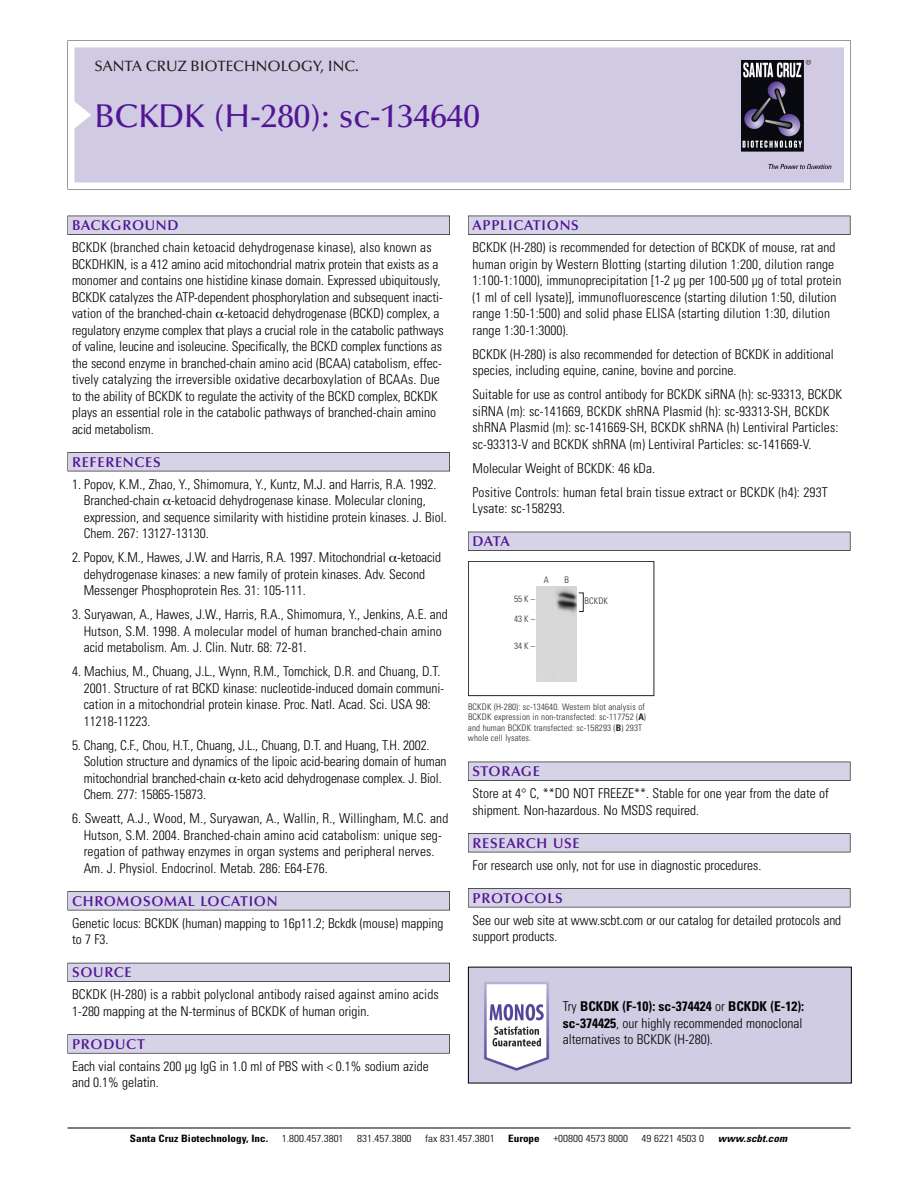
<style>
.page{position:relative;width:918px;height:1188px;background:#fff}
.page>*{position:absolute;margin:0;border:0;box-sizing:border-box;transform-origin:0 0}
.t1{font:500 33px "Optima";color:#511695}
.t2{font:500 15px "Optima";color:#231f20}
.t3{font:600 14.25px "Optima";letter-spacing:.05em;color:#511695}
.t4{font:300 condensed 13.5px/16.5px "Univers";color:#000}
.t5{font:300 condensed 10.2px "Univers";color:#000;scale:1.1 1}
.t6{font:700 condensed 10.2px "Univers";color:#000;scale:1.1 1}
.t7{font:italic 700 condensed 10.2px "Univers";letter-spacing:.005em;color:#000;scale:1.1 1}
.t8{font:9px/10.5px "Univers Condensed Light+FBDGDE";letter-spacing:.015em;color:#272627}
.s1{font-family:"Univers Condensed Bold+IBHQLA"}
.s2{font-weight:700}
</style>
<div class="page">
<svg style="left:68px;top:40px;width:783px;height:149px"></svg>
<div style="left:74px;top:47px;width:770px;height:135px;background:#d1cae3"></div>
<img style="left:741px;top:60px;width:90px;height:108px">
<div style="left:68px;top:216px;width:382px;height:19px;background:#525155"></div>
<div style="left:68px;top:216px;width:381px;height:18px;background:#d7d3e7"></div>
<div style="left:68px;top:452px;width:382px;height:19px;background:#525155"></div>
<div style="left:68px;top:453px;width:381px;height:18px;background:#d7d3e7"></div>
<div style="left:68px;top:891px;width:382px;height:19px;background:#545357"></div>
<div style="left:68px;top:892px;width:381px;height:18px;background:#d7d3e7"></div>
<div style="left:68px;top:963px;width:382px;height:19px;background:#54535a"></div>
<div style="left:68px;top:963px;width:381px;height:18px;background:#d7d3e7"></div>
<svg style="left:68px;top:1034px;width:382px;height:20px"></svg>
<div style="left:68px;top:1035px;width:381px;height:18px;background:#d7d3e7"></div>
<div style="left:468px;top:216px;width:382px;height:19px;background:#525155"></div>
<div style="left:468px;top:216px;width:382px;height:18px;background:#d7d3e7"></div>
<div style="left:468px;top:532px;width:382px;height:19px;background:#515055"></div>
<div style="left:468px;top:532px;width:382px;height:18px;background:#d7d3e7"></div>
<div style="left:468px;top:762px;width:382px;height:19px;background:#525155"></div>
<div style="left:468px;top:762px;width:382px;height:18px;background:#d7d3e7"></div>
<div style="left:468px;top:833px;width:382px;height:19px;background:#525155"></div>
<div style="left:468px;top:834px;width:382px;height:18px;background:#d7d3e7"></div>
<div style="left:468px;top:888px;width:382px;height:19px;background:#545357"></div>
<div style="left:468px;top:889px;width:382px;height:18px;background:#d7d3e7"></div>
<hr style="left:68px;top:1128px;width:782px;height:1px;background:#000">
<div style="left:468px;top:561px;width:186px;height:135px;border:1px solid #272627"></div>
<img style="left:536px;top:586px;width:41px;height:95px">
<img style="left:470px;top:969px;width:380px;height:112px">
<p class="t2" style="left:94px;top:61px;width:266px">SANTA CRUZ BIOTECHNOLOGY, INC.</p>
<h1 class="t1" style="left:94px;top:103px;width:387px">BCKDK (H-280): sc-134640</h1>
<p class="t3" style="left:72px;top:219px;width:108px">BACKGROUND</p>
<p class="t4" style="left:72px;top:240px;width:373px">BCKDK (branched chain ketoacid dehydrogenase kinase), also known as BCKDHKIN, is a 412 amino acid mitochondrial matrix protein that exists as a monomer and contains one histidine kinase domain. Expressed ubiquitously, BCKDK catalyzes the ATP-dependent phosphorylation and subsequent inacti&shy;vation of the branched-chain -ketoacid dehydrogenase (BCKD) complex, a regulatory enzyme complex that plays a crucial role in the catabolic pathways of valine, leucine and isoleucine. Specifically, the BCKD complex functions as the second enzyme in branched-chain amino acid (BCAA) catabolism, effec&shy;tively catalyzing the irreversible oxidative decarboxylation of BCAAs. Due to the ability of BCKDK to regulate the activity of the BCKD complex, BCKDK plays an essential role in the catabolic pathways of branched-chain amino acid metabolism.</p>
<p class="t3" style="left:72px;top:456px;width:90px">REFERENCES</p>
<p class="t4" style="left:84px;top:477px;width:365px;text-indent:-12px">1. Popov, K.M., Zhao, Y., Shimomura, Y., Kuntz, M.J. and Harris, R.A. 1992.<br>Branched-chain -ketoacid dehydrogenase kinase. Molecular cloning, expression, and sequence similarity with histidine protein kinases. J. Biol.<br>Chem. 267: 13127-13130.</p>
<p class="t4" style="left:84px;top:550px;width:359px;text-indent:-12px">2. Popov, K.M., Hawes, J.W. and Harris, R.A. 1997. Mitochondrial -ketoacid dehydrogenase kinases: a new family of protein kinases. Adv. Second<br>Messenger Phosphoprotein Res. 31: 105-111.</p>
<p class="t4" style="left:84px;top:607px;width:366px;text-indent:-12px">3. Suryawan, A., Hawes, J.W., Harris, R.A., Shimomura, Y., Jenkins, A.E. and<br>Hutson, S.M. 1998. A molecular model of human branched-chain amino acid metabolism. Am. J. Clin. Nutr. 68: 72-81.</p>
<p class="t4" style="left:84px;top:664px;width:362px;text-indent:-12px">4. Machius, M., Chuang, J.L., Wynn, R.M., Tomchick, D.R. and Chuang, D.T.<br>2001. Structure of rat BCKD kinase: nucleotide-induced domain communi&shy;cation in a mitochondrial protein kinase. Proc. Natl. Acad. Sci. USA 98:<br>11218-11223.</p>
<p class="t4" style="left:84px;top:738px;width:364px;text-indent:-12px">5. Chang, C.F., Chou, H.T., Chuang, J.L., Chuang, D.T. and Huang, T.H. 2002.<br>Solution structure and dynamics of the lipoic acid-bearing domain of human mitochondrial branched-chain -keto acid dehydrogenase complex. J. Biol.<br>Chem. 277: 15865-15873.</p>
<p class="t4" style="left:84px;top:811px;width:366px;text-indent:-12px">6. Sweatt, A.J., Wood, M., Suryawan, A., Wallin, R., Willingham, M.C. and Hutson, S.M. 2004. Branched-chain amino acid catabolism: unique seg&shy;regation of pathway enzymes in organ systems and peripheral nerves.<br>Am. J. Physiol. Endocrinol. Metab. 286: E64-E76.</p>
<p class="t3" style="left:72px;top:895px;width:207px">CHROMOSOMAL LOCATION</p>
<p class="t4" style="left:72px;top:916px;width:373px">Genetic locus: BCKDK (human) mapping to 16p11.2; Bckdk (mouse) mapping to 7 F3.</p>
<p class="t3" style="left:72px;top:967px;width:61px">SOURCE</p>
<p class="t4" style="left:72px;top:987px;width:368px">BCKDK (H-280) is a rabbit polyclonal antibody raised against amino acids<br>1-280 mapping at the N-terminus of BCKDK of human origin.</p>
<p class="t3" style="left:72px;top:1038px;width:74px">PRODUCT</p>
<p class="t4" style="left:72px;top:1059px;width:358px">Each vial contains 200 µg IgG in 1.0 ml of PBS with &lt; 0.1% sodium azide and 0.1% gelatin.</p>
<p class="t3" style="left:473px;top:219px;width:108px">APPLICATIONS</p>
<p class="t4" style="left:473px;top:240px;width:370px">BCKDK (H-280) is recommended for detection of BCKDK of mouse, rat and human origin by Western Blotting (starting dilution 1:200, dilution range 1:100-1:1000), immunoprecipitation [1-2 µg per 100-500 µg of total protein (1 ml of cell lysate)], immunofluorescence (starting dilution 1:50, dilution range 1:50-1:500) and solid phase ELISA (starting dilution 1:30, dilution range 1:30-1:3000).</p>
<p class="t4" style="left:473px;top:347px;width:363px">BCKDK (H-280) is also recommended for detection of BCKDK in additional species, including equine, canine, bovine and porcine.</p>
<p class="t4" style="left:473px;top:387px;width:371px">Suitable for use as control antibody for BCKDK siRNA (h): sc-93313, BCKDK siRNA (m): sc-141669, BCKDK shRNA Plasmid (h): sc-93313-SH, BCKDK shRNA Plasmid (m): sc-141669-SH, BCKDK shRNA (h) Lentiviral Particles: sc-93313-V and BCKDK shRNA (m) Lentiviral Particles: sc-141669-V.</p>
<p class="t4" style="left:473px;top:457px;width:357px;line-height:24px">Molecular Weight of BCKDK: 46 kDa.<br>Positive Controls: human fetal brain tissue extract or BCKDK (h4): 293T</p>
<p class="t4" style="left:473px;top:501px;width:94px">Lysate: sc-158293.</p>
<p class="t3" style="left:473px;top:536px;width:39px">DATA</p>
<p class="t8" style="left:514px;top:594px;width:22px">55K–</p>
<p class="t8" style="left:514px;top:614px;width:22px">43K–</p>
<p class="t8" style="left:514px;top:642px;width:22px">34K–</p>
<p class="t8" style="left:544px;top:575px;width:7px">A</p>
<p class="t8" style="left:565px;top:575px;width:6px">B</p>
<p class="t8" style="left:585px;top:597px;width:25px">BCKDK</p>
<p class="t8" style="left:468px;top:702px;width:179px">BCKDK (H-280): sc-134640. Western blot analysis of BCKDK expression in non-transfected: sc-117752 (<span class="s1">A</span>) and human BCKDK transfected: sc-158293 (<span class="s1">B</span>) 293T whole cell lysates.</p>
<p class="t3" style="left:473px;top:765px;width:69px">STORAGE</p>
<p class="t4" style="left:473px;top:786px;width:358px">Store at 4° C, **DO NOT FREEZE**. Stable for one year from the date of shipment. Non-hazardous. No MSDS required.</p>
<p class="t3" style="left:473px;top:837px;width:109px">RESEARCH USE</p>
<p class="t4" style="left:473px;top:858px;width:290px">For research use only, not for use in diagnostic procedures.</p>
<p class="t3" style="left:473px;top:892px;width:92px">PROTOCOLS</p>
<p class="t4" style="left:473px;top:913px;width:370px">See our web site at www.scbt.com or our catalog for detailed protocols and support products.</p>
<p class="t4" style="left:563px;top:999px;width:243px">Try <span class="s2">BCKDK (F-10): sc-374424</span> or <span class="s2">BCKDK (E-12): sc-374425</span>, our highly recommended monoclonal alternatives to BCKDK (H-280).</p>
<p class="t6" style="left:130px;top:1135px;width:127px">Santa Cruz Biotechnology, Inc.</p>
<p class="t5" style="left:282px;top:1135px;width:58px">1.800.457.3801</p>
<p class="t5" style="left:357px;top:1135px;width:51px">831.457.3800</p>
<p class="t5" style="left:425px;top:1135px;width:65px">fax 831.457.3801</p>
<p class="t6" style="left:508px;top:1135px;width:30px">Europe</p>
<p class="t5" style="left:553px;top:1135px;width:69px">+00800 4573 8000</p>
<p class="t5" style="left:642px;top:1135px;width:58px">49 6221 4503 0</p>
<p class="t7" style="left:718px;top:1135px;width:64px">www.scbt.com</p>
</div>
